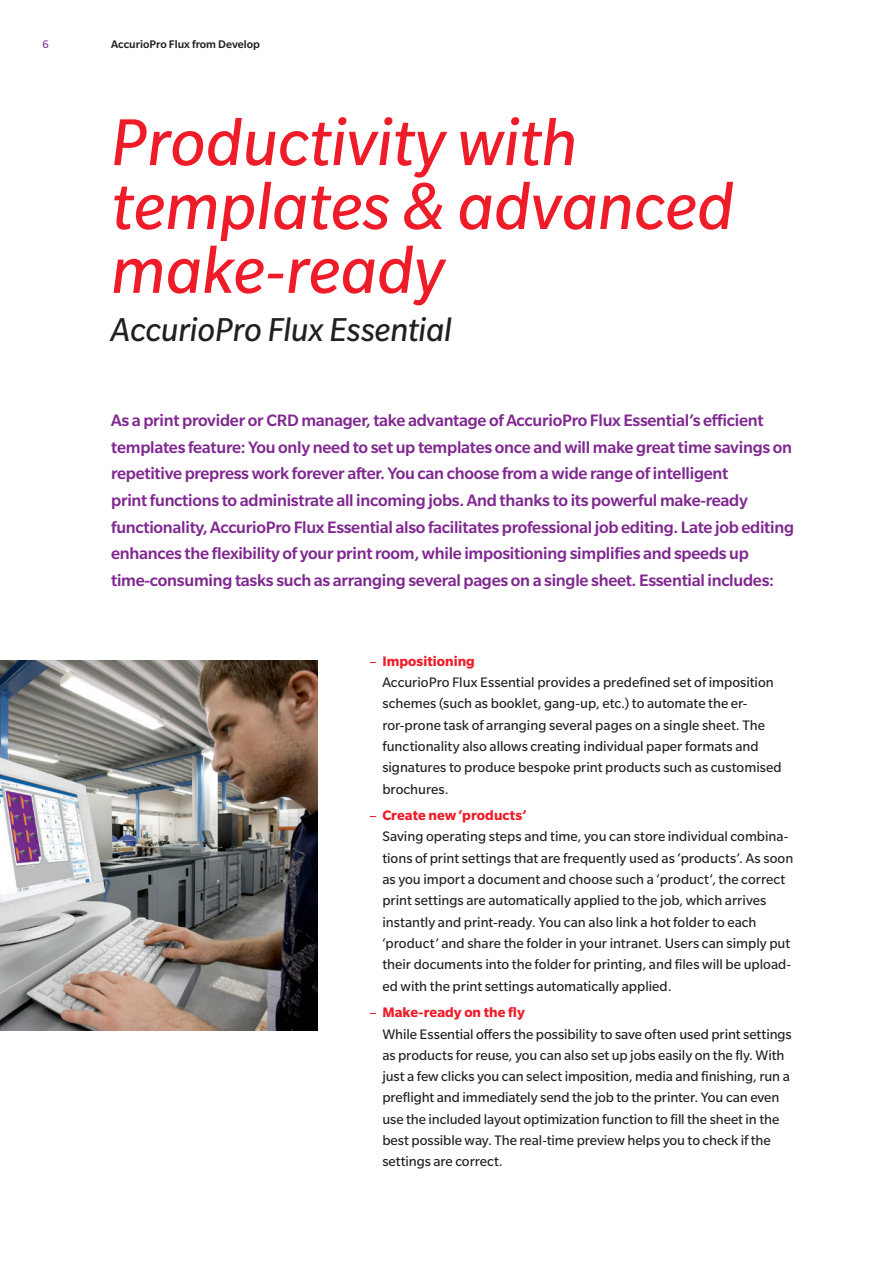
<style>
.page{position:relative;width:893px;height:1263px;background:#fff}
.page>*{position:absolute;margin:0;border:0;box-sizing:border-box;transform-origin:0 0}
.t1{font:italic 72px/63.9px "Slate Std";color:#ee1c28}
.t2{font:italic 36px "Slate Std";letter-spacing:-.005em;color:#231f20}
.t3{font:500 18px/26.5px "Slate Pro";letter-spacing:-.015em;color:#802990}
.t4{font:15px/21.3px "Slate Pro";color:#231f20}
.t5{font:500 12px "Slate Pro";color:#231f20}
.t6{font:12px "Slate Pro";color:#802990}
.s1{color:#ee1c28}
.s2{font-weight:700;color:#ee1c28}
</style>
<div class="page">
<img style="left:0;top:660px;width:317px;height:370px">
<p class="t6" style="left:43px;top:38px;width:8px">6</p>
<p class="t5" style="left:111px;top:38px;width:150px">AccurioPro Flux from Develop</p>
<h1 class="t1" style="left:111px;top:110px;width:624px">Productivity with templates &amp; advanced make-ready</h1>
<h2 class="t2" style="left:111px;top:311px;width:342px">AccurioPro Flux Essential</h2>
<p class="t3" style="left:111px;top:407px;width:684px">As a print provider or CRD manager, take advantage of AccurioPro Flux Essential’s efficient templates feature: You only need to set up templates once and will make great time savings on repetitive prepress work forever after. You can choose from a wide range of intelligent<br>print functions to administrate all incoming jobs. And thanks to its powerful make-ready functionality, AccurioPro Flux Essential also facilitates professional job editing. Late job editing enhances the flexibility of your print room, while impositioning simplifies and speeds up time-consuming tasks such as arranging several pages on a single sheet. Essential includes:</p>
<p class="t4" style="left:382px;top:650px;width:401px;text-indent:-13px"><span class="s1">–</span> <span class="s2">Impositioning<br></span>AccurioPro Flux Essential provides a predefined set of imposition schemes (such as booklet, gang-up, etc.) to automate the er&shy;ror-prone task of arranging several pages on a single sheet. The functionality also allows creating individual paper formats and signatures to produce bespoke print products such as customised brochures.</p>
<p class="t4" style="left:382px;top:805px;width:412px;text-indent:-13px"><span class="s1">–</span> <span class="s2">Create new ‘products’<br></span>Saving operating steps and time, you can store individual combina&shy;tions of print settings that are frequently used as ‘products’. As soon as you import a document and choose such a ‘product’, the correct print settings are automatically applied to the job, which arrives instantly and print-ready. You can also link a hot folder to each ‘product’ and share the folder in your intranet. Users can simply put their documents into the folder for printing, and files will be upload&shy;ed with the print settings automatically applied.</p>
<p class="t4" style="left:382px;top:1002px;width:411px;text-indent:-13px"><span class="s1">–</span> <span class="s2">Make-ready on the fly<br></span>While Essential offers the possibility to save often used print settings as products for reuse, you can also set up jobs easily on the fly. With just a few clicks you can select imposition, media and finishing, run a preflight and immediately send the job to the printer. You can even use the included layout optimization function to fill the sheet in the best possible way. The real-time preview helps you to check if the settings are correct.</p>
</div>
